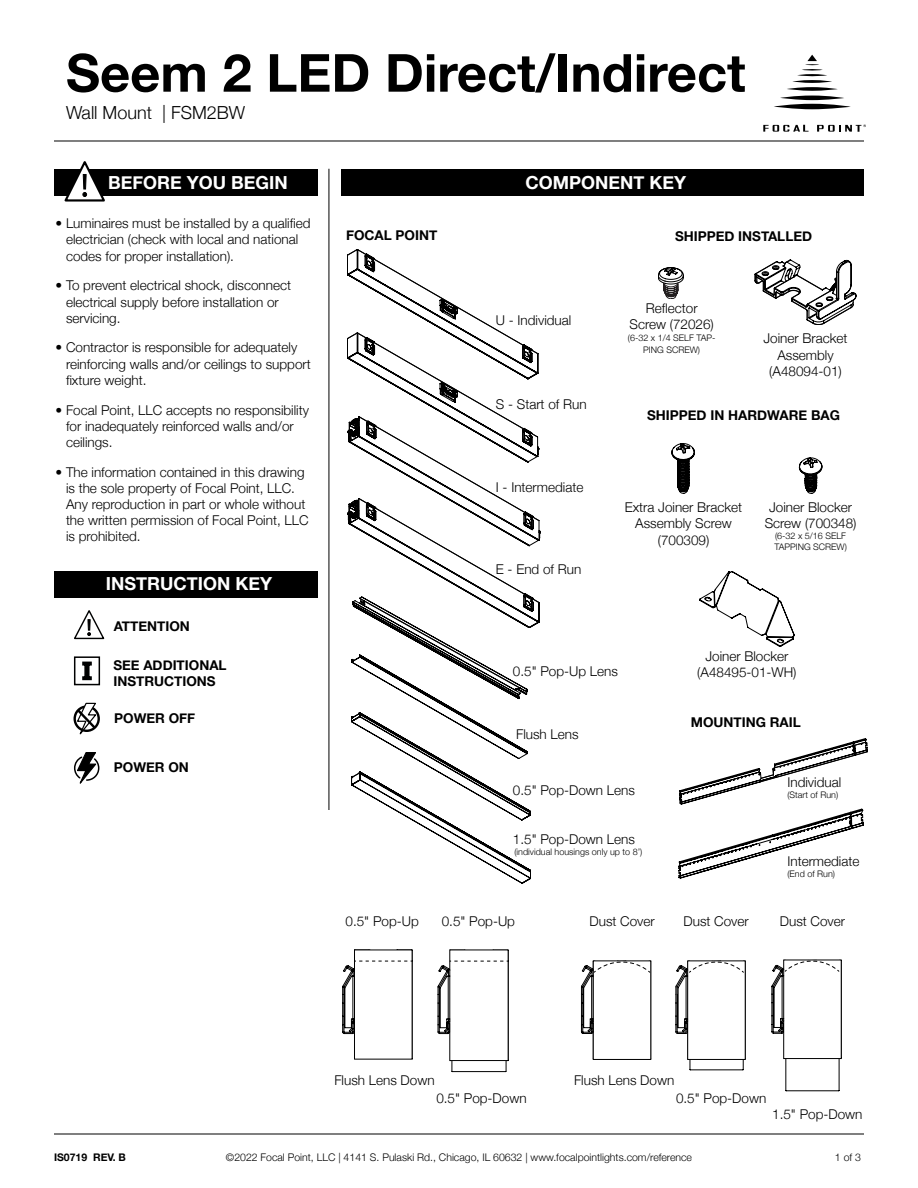
<style>
.page{position:relative;width:918px;height:1188px;background:#fff}
.page>*{position:absolute;margin:0;border:0;box-sizing:border-box;transform-origin:0 0}
.t1{font:700 52.5px "Helvetica Neue";color:#000}
.t2{font:700 18px "Helvetica Neue";color:#fff}
.t3{font:300 18px "Helvetica Neue";color:#000}
.t4{font:300 13.5px/16.2px "Helvetica Neue";color:#000}
.t5{font:700 13.5px/16.2px "Helvetica Neue";color:#000}
.t6{font:300 10.5px "Helvetica Neue";color:#000}
.t7{font:700 10.5px "Helvetica Neue";color:#000}
.t8{font:300 9px/12px "Helvetica Neue";color:#000;text-align:center}
</style>
<div class="page">
<hr style="left:54px;top:1134px;width:810px;height:1px;background:#000">
<hr style="left:54px;top:141px;width:810px;height:1px;background:#000">
<svg style="left:774px;top:104px;width:77px;height:5px"></svg>
<svg style="left:780px;top:96px;width:64px;height:4px"></svg>
<svg style="left:787px;top:87px;width:51px;height:4px"></svg>
<hr style="left:792px;top:80px;width:40px;height:3px;background:#000;border-radius:50%">
<hr style="left:797px;top:74px;width:30px;height:2px;background:#000;border-radius:50%">
<hr style="left:802px;top:69px;width:21px;height:2px;background:#000;border-radius:50%">
<svg style="left:805px;top:55px;width:14px;height:10px"></svg>
<svg style="left:763px;top:125px;width:46px;height:7px"></svg>
<svg style="left:817px;top:124px;width:49px;height:8px"></svg>
<div style="left:74px;top:705px;width:26px;height:27px;border:2px solid #000;border-radius:50%"></div>
<svg style="left:75px;top:702px;width:23px;height:33px"></svg>
<svg style="left:74px;top:752px;width:26px;height:32px"></svg>
<svg style="left:74px;top:610px;width:31px;height:30px"></svg>
<div style="left:74px;top:656px;width:26px;height:29px;background:#fff;border:2px solid #000101"></div>
<svg style="left:82px;top:661px;width:10px;height:20px"></svg>
<div style="left:54px;top:169px;width:264px;height:27px;background:#000"></div>
<div style="left:341px;top:169px;width:523px;height:27px;background:#000"></div>
<div style="left:54px;top:571px;width:264px;height:27px;background:#000"></div>
<hr style="left:329px;top:169px;width:1px;height:641px;background:#000">
<svg style="left:64px;top:161px;width:41px;height:41px"></svg>
<svg style="left:342px;top:950px;width:167px;height:123px"></svg>
<svg style="left:581px;top:959px;width:260px;height:132px"></svg>
<svg style="left:679px;top:738px;width:188px;height:140px"></svg>
<svg style="left:755px;top:260px;width:101px;height:65px"></svg>
<svg style="left:700px;top:571px;width:94px;height:76px"></svg>
<svg style="left:799px;top:458px;width:23px;height:36px"></svg>
<svg style="left:671px;top:443px;width:24px;height:51px"></svg>
<svg style="left:658px;top:268px;width:26px;height:31px"></svg>
<svg style="left:351px;top:697px;width:180px;height:186px"></svg>
<svg style="left:347px;top:249px;width:193px;height:448px"></svg>
<h1 class="t1" style="left:66px;top:32px;width:681px">Seem 2 LED Direct/Indirect</h1>
<h2 class="t3" style="left:66px;top:98px;width:181px">Wall Mount | FSM2BW</h2>
<h2 class="t2" style="left:108px;top:168px;width:181px">BEFORE YOU BEGIN</h2>
<h2 class="t2" style="left:526px;top:168px;width:162px">COMPONENT KEY</h2>
<p class="t4" style="left:66px;top:214px;width:246px;text-indent:-11px">• Luminaires must be installed by a qualified electrician (check with local and national codes for proper installation).</p>
<p class="t4" style="left:66px;top:276px;width:227px;text-indent:-11px">• To prevent electrical shock, disconnect electrical supply before installation or servicing.</p>
<p class="t4" style="left:66px;top:339px;width:246px;text-indent:-11px">• Contractor is responsible for adequately reinforcing walls and/or ceilings to support fixture weight.</p>
<p class="t4" style="left:66px;top:401px;width:245px;text-indent:-11px">• Focal Point, LLC accepts no responsibility for inadequately reinforced walls and/or ceilings.</p>
<p class="t4" style="left:66px;top:463px;width:244px;text-indent:-11px">• The information contained in this drawing is the sole property of Focal Point, LLC.<br>Any reproduction in part or whole without the written permission of Focal Point, LLC is prohibited.</p>
<h2 class="t2" style="left:106px;top:570px;width:168px">INSTRUCTION KEY</h2>
<p class="t5" style="left:114px;top:618px;width:77px">ATTENTION</p>
<p class="t5" style="left:113px;top:657px;width:115px">SEE ADDITIONAL<br>INSTRUCTIONS</p>
<p class="t5" style="left:114px;top:710px;width:83px">POWER OFF</p>
<p class="t5" style="left:114px;top:760px;width:77px">POWER ON</p>
<p class="t5" style="left:346px;top:228px;width:93px">FOCAL POINT</p>
<p class="t4" style="left:496px;top:311px;width:77px">U - Individual</p>
<p class="t4" style="left:496px;top:395px;width:92px">S - Start of Run</p>
<p class="t4" style="left:496px;top:479px;width:89px">I - Intermediate</p>
<p class="t4" style="left:496px;top:560px;width:87px">E - End of Run</p>
<p class="t5" style="left:675px;top:229px;width:139px">SHIPPED INSTALLED</p>
<p class="t4" style="left:630px;top:299px;width:86px;text-align:center">Reflector<br>Screw (72026)</p>
<p class="t8" style="left:628px;top:331px;width:89px">(6-32 x 1/4 SELF TAP-<br>PING SCREW)</p>
<p class="t4" style="left:764px;top:330px;width:86px;text-align:center">Joiner Bracket<br>Assembly (A48094-01)</p>
<p class="t5" style="left:647px;top:408px;width:194px">SHIPPED IN HARDWARE BAG</p>
<p class="t4" style="left:625px;top:498px;width:119px;text-align:center">Extra Joiner Bracket<br>Assembly Screw (700309)</p>
<p class="t4" style="left:765px;top:498px;width:93px;text-align:center">Joiner Blocker<br>Screw (700348)</p>
<p class="t8" style="left:774px;top:530px;width:74px;line-height:10.8px;text-align:left">(6-32 x 5/16 SELF<br>TAPPING SCREW)</p>
<p class="t4" style="left:513px;top:662px;width:107px">0.5" Pop-Up Lens</p>
<p class="t4" style="left:516px;top:725px;width:64px">Flush Lens</p>
<p class="t4" style="left:697px;top:647px;width:101px;text-align:center">Joiner Blocker (A48495-01-WH)</p>
<p class="t5" style="left:691px;top:714px;width:111px">MOUNTING RAIL</p>
<p class="t4" style="left:513px;top:781px;width:124px">0.5" Pop-Down Lens</p>
<p class="t4" style="left:513px;top:830px;width:124px">1.5" Pop-Down Lens</p>
<p class="t8" style="left:514px;top:845px;width:130px">(individual housings only up to 8’)</p>
<p class="t4" style="left:787px;top:773px;width:55px">Individual</p>
<p class="t8" style="left:787px;top:788px;width:52px">(Start of Run)</p>
<p class="t4" style="left:787px;top:852px;width:74px">Intermediate</p>
<p class="t8" style="left:787px;top:867px;width:49px">(End of Run)</p>
<p class="t4" style="left:346px;top:912px;width:75px">0.5" Pop-Up</p>
<p class="t4" style="left:442px;top:912px;width:75px">0.5" Pop-Up</p>
<p class="t4" style="left:590px;top:912px;width:67px">Dust Cover</p>
<p class="t4" style="left:684px;top:912px;width:67px">Dust Cover</p>
<p class="t4" style="left:780px;top:912px;width:67px">Dust Cover</p>
<p class="t4" style="left:334px;top:1072px;width:102px">Flush Lens Down</p>
<p class="t4" style="left:436px;top:1089px;width:92px">0.5" Pop-Down</p>
<p class="t4" style="left:574px;top:1072px;width:102px">Flush Lens Down</p>
<p class="t4" style="left:676px;top:1089px;width:92px">0.5" Pop-Down</p>
<p class="t4" style="left:772px;top:1106px;width:92px">1.5" Pop-Down</p>
<p class="t7" style="left:54px;top:1149px;width:73px">IS0719 REV. B</p>
<p class="t6" style="left:226px;top:1149px;width:468px">©2022 Focal Point, LLC | 4141 S. Pulaski Rd., Chicago, IL 60632 | www.focalpointlights.com/reference</p>
<p class="t6" style="left:835px;top:1149px;width:28px">1 of 3</p>
</div>
